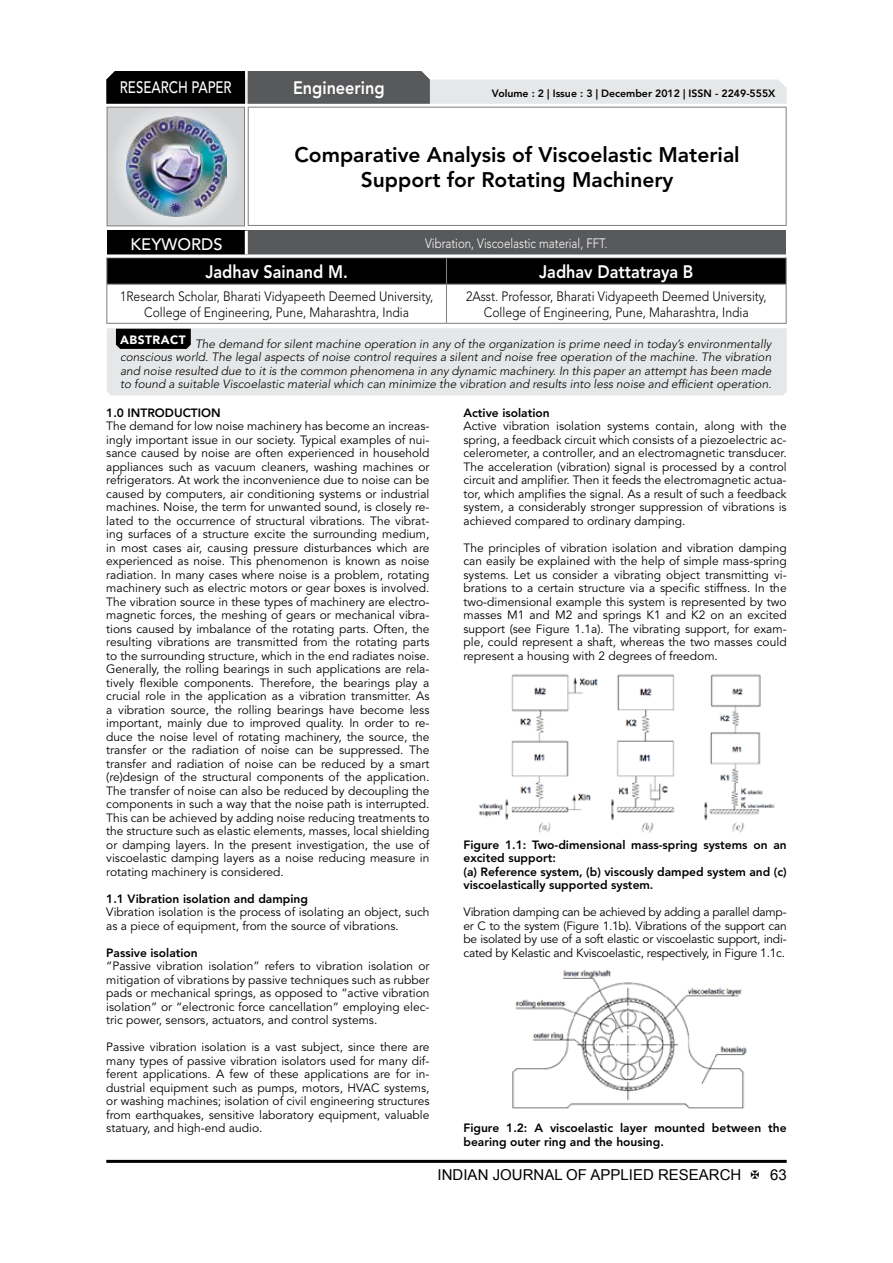
<style>
.page{position:relative;width:893px;height:1263px;background:#fff}
.page>*{position:absolute;margin:0;border:0;box-sizing:border-box;transform-origin:0 0}
.t1{font:800 21px/25.2px "Avenir LT Std";color:#000;text-align:center}
.t2{font:800 18px "Avenir LT Std";color:#fff;scale:.9 1}
.t3{font:500 16.5px "Avenir LT Std";color:#fff;scale:.8 1}
.t4{font:500 16.5px "Avenir LT Std";color:#fff}
.t5{font:15px "Arial";color:#000}
.t6{font:300 13.5px/16.2px "Avenir LT Std";color:#000;text-align:center;scale:.9 1}
.t7{font:300 13.5px "Avenir LT Std";color:#fff;scale:.85 1}
.t8{font:12px/13.5px "Avenir LT Std";color:#000;text-align:justify}
.t9{font:italic 300 12px/13.5px "Avenir LT Std";color:#000;text-align:justify}
.t10{font:800 12px/13.5px "Avenir LT Std";color:#000}
.t11{font:800 10.5px "Avenir LT Std";color:#000}
</style>
<div class="page">
<hr style="left:106px;top:1160px;width:681px;height:3px;background:#000">
<div style="left:107px;top:107px;width:137px;height:119px;background:linear-gradient(to right,#d8dadb,#d9dadb)"></div>
<div style="left:107px;top:107px;width:138px;height:119px;border:1px solid #808285"></div>
<img style="left:127px;top:117px;width:99px;height:99px">
<svg style="left:106px;top:71px;width:681px;height:33px;background:#959697"></svg>
<hr style="left:248px;top:107px;width:539px;height:1px;background:#808285">
<hr style="left:248px;top:108px;width:1px;height:117px;background:#808285">
<hr style="left:786px;top:108px;width:1px;height:117px;background:#808285">
<hr style="left:248px;top:225px;width:539px;height:1px;background:#808285">
<hr style="left:106px;top:257px;width:340px;height:1px;background:#808285">
<hr style="left:446px;top:257px;width:341px;height:1px;background:#808285">
<svg style="left:106px;top:258px;width:681px;height:26px;background:#040404"></svg>
<hr style="left:106px;top:284px;width:340px;height:1px;background:#808285">
<hr style="left:106px;top:285px;width:1px;height:38px;background:#808285">
<hr style="left:446px;top:284px;width:341px;height:1px;background:#808285">
<hr style="left:446px;top:285px;width:1px;height:38px;background:#808285">
<hr style="left:786px;top:285px;width:1px;height:38px;background:#808285">
<hr style="left:106px;top:323px;width:340px;height:1px;background:#808285">
<hr style="left:446px;top:323px;width:341px;height:1px;background:#808285">
<div style="left:107px;top:328px;width:680px;height:67px;background:#e6e7e8"></div>
<svg style="left:116px;top:329px;width:75px;height:20px"></svg>
<div style="left:107px;top:231px;width:139px;height:25px;background:#000"></div>
<div style="left:246px;top:231px;width:540px;height:25px;background:#58595b"></div>
<hr style="left:245px;top:231px;width:3px;height:23px;background:#fff">
<hr style="left:107px;top:254px;width:139px;height:3px;background:#fff">
<hr style="left:246px;top:254px;width:540px;height:3px;background:#fff">
<img style="left:478px;top:674px;width:297px;height:159px">
<img style="left:512px;top:970px;width:235px;height:139px">
<h3 class="t3" style="left:120px;top:78px;width:139px">RESEARCH PAPER</h3>
<h2 class="t2" style="left:293px;top:77px;width:103px">Engineering</h2>
<p class="t11" style="left:492px;top:87px;width:285px">Volume : 2 | Issue : 3 | December 2012 | ISSN - 2249-555X</p>
<h1 class="t1" style="left:295px;top:142px;width:447px">Comparative Analysis of Viscoelastic Material<br>Support for Rotating Machinery</h1>
<h3 class="t4" style="left:131px;top:234px;width:93px">KEYWORDS</h3>
<p class="t7" style="left:425px;top:236px;width:216px">Vibration, Viscoelastic material, FFT.</p>
<h2 class="t2" style="left:205px;top:261px;width:160px">Jadhav Sainand M.</h2>
<h2 class="t2" style="left:539px;top:261px;width:173px">Jadhav Dattatraya B</h2>
<p class="t6" style="left:120px;top:288px;width:349px">1Research Scholar, Bharati Vidyapeeth Deemed University,<br>College of Engineering, Pune, Maharashtra, India</p>
<p class="t6" style="left:466px;top:288px;width:335px">2Asst. Professor, Bharati Vidyapeeth Deemed University,<br>College of Engineering, Pune, Maharashtra, India</p>
<p class="t9" style="left:120px;top:337px;width:653px"><sup>ABSTRACT</sup> The demand for silent machine operation in any of the organization is prime need in today’s environmentally conscious world. The legal aspects of noise control requires a silent and noise free operation of the machine. The vibration and noise resulted due to it is the common phenomena in any dynamic machinery. In this paper an attempt has been made to found a suitable Viscoelastic material which can minimize the vibration and results into less noise and efficient operation.</p>
<p class="t10" style="left:106px;top:406px;width:116px">1.0 INTRODUCTION</p>
<p class="t8" style="left:106px;top:420px;width:325px">The demand for low noise machinery has become an increas&shy;ingly important issue in our society. Typical examples of nui&shy;sance caused by noise are often experienced in household appliances such as vacuum cleaners, washing machines or refrigerators. At work the inconvenience due to noise can be caused by computers, air conditioning systems or industrial machines. Noise, the term for unwanted sound, is closely re&shy;lated to the occurrence of structural vibrations. The vibrat&shy;ing surfaces of a structure excite the surrounding medium, in most cases air, causing pressure disturbances which are experienced as noise. This phenomenon is known as noise radiation. In many cases where noise is a problem, rotating machinery such as electric motors or gear boxes is involved.<br>The vibration source in these types of machinery are electro&shy;magnetic forces, the meshing of gears or mechanical vibra&shy;tions caused by imbalance of the rotating parts. Often, the resulting vibrations are transmitted from the rotating parts to the surrounding structure, which in the end radiates noise.<br>Generally, the rolling bearings in such applications are rela&shy;tively flexible components. Therefore, the bearings play a crucial role in the application as a vibration transmitter. As a vibration source, the rolling bearings have become less important, mainly due to improved quality. In order to re&shy;duce the noise level of rotating machinery, the source, the transfer or the radiation of noise can be suppressed. The transfer and radiation of noise can be reduced by a smart (re)design of the structural components of the application.<br>The transfer of noise can also be reduced by decoupling the components in such a way that the noise path is interrupted.<br>This can be achieved by adding noise reducing treatments to the structure such as elastic elements, masses, local shielding or damping layers. In the present investigation, the use of viscoelastic damping layers as a noise reducing measure in rotating machinery is considered.</p>
<p class="t10" style="left:106px;top:892px;width:203px">1.1 Vibration isolation and damping</p>
<p class="t8" style="left:106px;top:906px;width:325px">Vibration isolation is the process of isolating an object, such as a piece of equipment, from the source of vibrations.</p>
<p class="t10" style="left:106px;top:946px;width:93px">Passive isolation</p>
<p class="t8" style="left:106px;top:960px;width:325px">“Passive vibration isolation” refers to vibration isolation or mitigation of vibrations by passive techniques such as rubber pads or mechanical springs, as opposed to “active vibration isolation” or “electronic force cancellation” employing elec&shy;tric power, sensors, actuators, and control systems.</p>
<p class="t8" style="left:106px;top:1041px;width:325px">Passive vibration isolation is a vast subject, since there are many types of passive vibration isolators used for many dif&shy;ferent applications. A few of these applications are for in&shy;dustrial equipment such as pumps, motors, HVAC systems, or washing machines; isolation of civil engineering structures from earthquakes, sensitive laboratory equipment, valuable statuary, and high-end audio.</p>
<p class="t10" style="left:463px;top:406px;width:88px">Active isolation</p>
<p class="t8" style="left:463px;top:420px;width:325px">Active vibration isolation systems contain, along with the spring, a feedback circuit which consists of a piezoelectric ac&shy;celerometer, a controller, and an electromagnetic transducer.<br>The acceleration (vibration) signal is processed by a control circuit and amplifier. Then it feeds the electromagnetic actua&shy;tor, which amplifies the signal. As a result of such a feedback system, a considerably stronger suppression of vibrations is achieved compared to ordinary damping.</p>
<p class="t8" style="left:463px;top:541px;width:325px">The principles of vibration isolation and vibration damping can easily be explained with the help of simple mass-spring systems. Let us consider a vibrating object transmitting vi&shy;brations to a certain structure via a specific stiffness. In the two-dimensional example this system is represented by two masses M1 and M2 and springs K1 and K2 on an excited support (see Figure 1.1a). The vibrating support, for exam&shy;ple, could represent a shaft, whereas the two masses could represent a housing with 2 degrees of freedom.</p>
<p class="t10" style="left:463px;top:838px;width:325px">Figure 1.1: Two-dimensional mass-spring systems on an excited support:<br>(a) Reference system, (b) viscously damped system and (c) viscoelastically supported system.</p>
<p class="t8" style="left:463px;top:906px;width:325px">Vibration damping can be achieved by adding a parallel damp&shy;er C to the system (Figure 1.1b). Vibrations of the support can be isolated by use of a soft elastic or viscoelastic support, indi&shy;cated by Kelastic and Kviscoelastic, respectively, in Figure 1.1c.</p>
<p class="t10" style="left:463px;top:1121px;width:325px">Figure 1.2: A viscoelastic layer mounted between the bearing outer ring and the housing.</p>
<p class="t5" style="left:438px;top:1164px;width:305px">INDIAN JOURNAL OF APPLIED RESEARCH</p>
<p class="t5" style="left:770px;top:1164px;width:18px">63</p>
</div>
